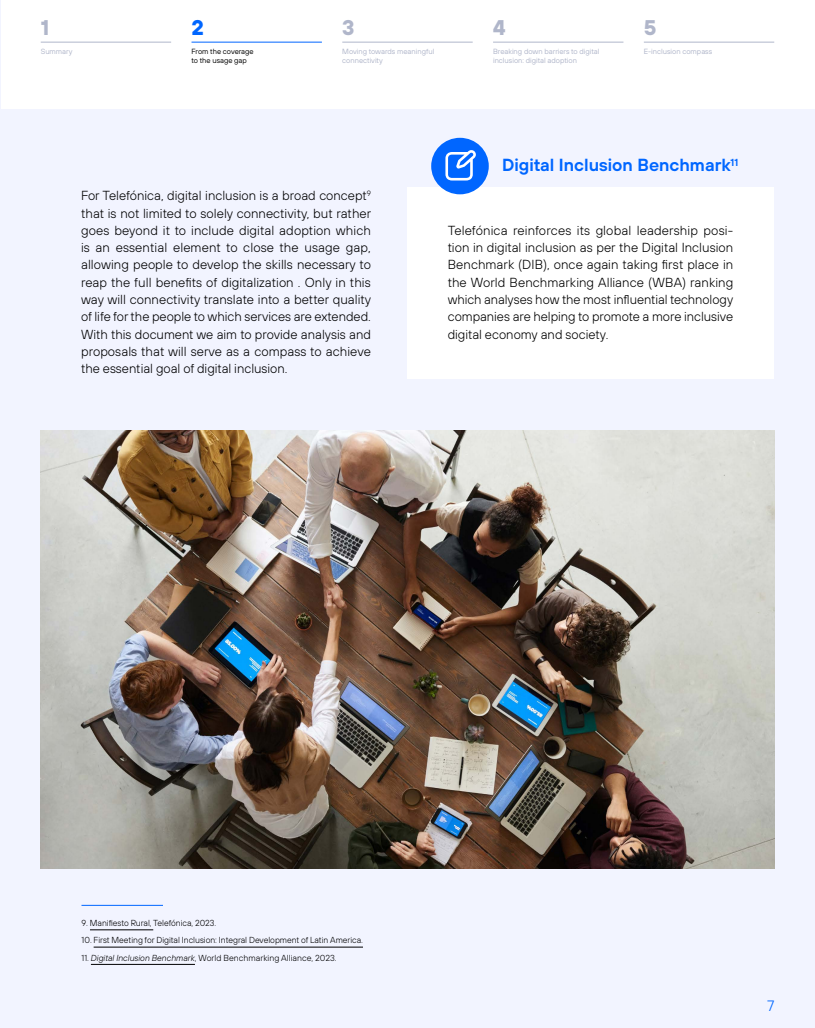
<style>
.page{position:relative;width:815px;height:1028px;background:#f2f4ff}
.page>*{position:absolute;margin:0;border:0;box-sizing:border-box;transform-origin:0 0}
.t1{font:700 21.25px "Tele Sans";color:#b0b6ca}
.t2{font:700 21.25px "Tele Sans";color:#06f}
.t3{font:600 17.5px "Tele Sans";color:#06f}
.t4{font:300 15px "Tele Sans";color:#06f}
.List_Paragraph{font:300 13.12px/17.2px "Tele Sans";color:#000;text-align:justify}
.t5{font:300 8.75px "Tele Sans";color:#000}
.t6{font:7.5px/9px "Tele Sans";color:#b0b6ca}
.t7{font:7.5px/9px "Tele Sans";color:#000}
.s1{font-style:italic}
</style>
<div class="page">
<div style="left:0;top:0;width:815px;height:108px;background:#fff"></div>
<hr style="left:0;top:0;width:1px;height:1028px;background:#f2f4ff">
<hr style="left:41px;top:42px;width:130px;height:1px;background:#b0b6ca">
<hr style="left:342px;top:42px;width:131px;height:1px;background:#b0b6ca">
<hr style="left:493px;top:42px;width:130px;height:1px;background:#b0b6ca">
<hr style="left:644px;top:42px;width:130px;height:1px;background:#b0b6ca">
<hr style="left:90px;top:929px;width:63px;height:1px;background:#000">
<hr style="left:94px;top:946px;width:269px;height:1px;background:#000">
<hr style="left:91px;top:964px;width:104px;height:1px;background:#000">
<hr style="left:81px;top:905px;width:82px;height:1px;background:#06f">
<div style="left:407px;top:187px;width:367px;height:192px;background:#fff"></div>
<div style="left:431px;top:138px;width:58px;height:56px;background:#06f;border-radius:50%"></div>
<svg style="left:445px;top:150px;width:31px;height:30px"></svg>
<img style="left:41px;top:431px;width:733px;height:437px">
<hr style="left:192px;top:42px;width:130px;height:1px;background:#06f">
<h1 class="t1" style="left:41px;top:13px;width:10px">1</h1>
<p class="t6" style="left:41px;top:47px;width:33px">Summary</p>
<p class="t2" style="left:192px;top:13px;width:14px">2</p>
<p class="t7" style="left:192px;top:47px;width:64px">From the coverage to the usage gap</p>
<h1 class="t1" style="left:342px;top:13px;width:14px">3</h1>
<p class="t6" style="left:342px;top:47px;width:94px">Moving towards meaningful connectivity</p>
<h1 class="t1" style="left:493px;top:13px;width:14px">4</h1>
<p class="t6" style="left:493px;top:47px;width:108px">Breaking down barriers to digital inclusion: digital adoption</p>
<h1 class="t1" style="left:644px;top:13px;width:14px">5</h1>
<p class="t6" style="left:644px;top:47px;width:70px">E-inclusion compass</p>
<p class="List_Paragraph" style="left:81px;top:187px;width:292px">For Telefónica, digital inclusion is a broad concept<sup>9 </sup>that is not limited to solely connectivity, but rather goes beyond it to include digital adoption which is an essential element to close the usage gap, allowing people to develop the skills necessary to reap the full benefits of digitalization . Only in this way will connectivity translate into a better quality of life for the people to which services are extended.<br>With this document we aim to provide analysis and proposals that will serve as a compass to achieve the essential goal of digital inclusion.</p>
<p class="t3" style="left:502px;top:154px;width:238px">Digital Inclusion Benchmark<sup>11</sup></p>
<p class="List_Paragraph" style="left:448px;top:221px;width:287px">Telefónica reinforces its global leadership posi&shy;tion in digital inclusion as per the Digital Inclusion Benchmark (DIB), once again taking first place in the World Benchmarking Alliance (WBA) ranking which analyses how the most influential technology companies are helping to promote a more inclusive digital economy and society.</p>
<p class="t5" style="left:81px;top:917px;width:136px">9. Manifiesto Rural, Telefónica, 2023.</p>
<p class="t5" style="left:81px;top:934px;width:283px">10. First Meeting for Digital Inclusion: Integral Development of Latin America.</p>
<p class="t5" style="left:81px;top:952px;width:257px">11. <span class="s1">Digital Inclusion Benchmark</span>, World Benchmarking Alliance, 2023.</p>
<p class="t4" style="left:767px;top:996px;width:9px">7</p>
</div>
